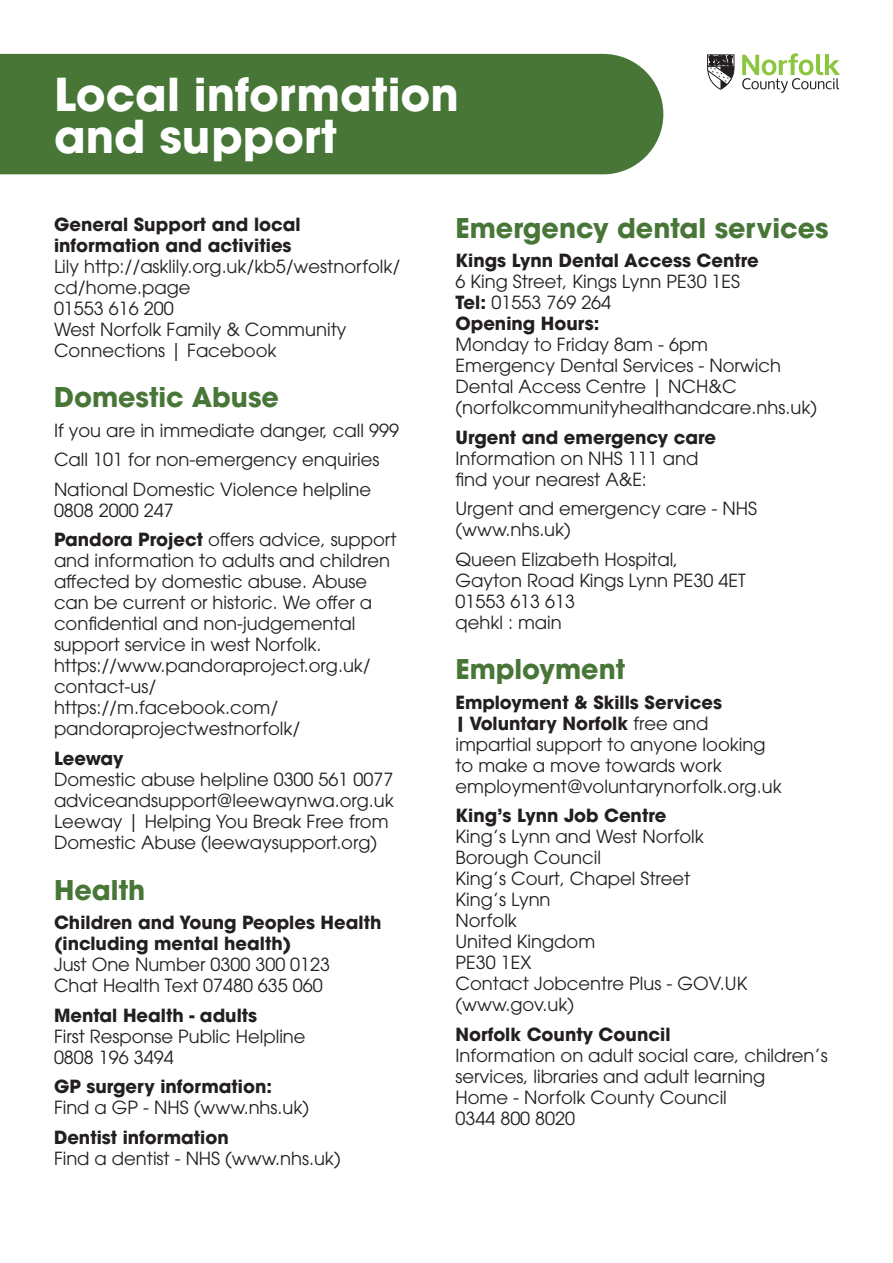
<style>
.page{position:relative;width:893px;height:1263px;background:#fff}
.page>*{position:absolute;margin:0;border:0;box-sizing:border-box;transform-origin:0 0}
.t1{font:700 45px/42px "ITC Avant Garde Pro";color:#fff}
.t2{font:700 27px "ITC Avant Garde Pro";color:#477637}
.t3{font:18px/21px "ITC Avant Garde Pro";color:#231f20}
.t4{font:700 18px/21px "ITC Avant Garde Pro";color:#231f20}
.s1{font-weight:700}
</style>
<div class="page">
<div style="left:0;top:54px;width:663px;height:120px;background:#477637"></div>
<svg style="left:742px;top:53px;width:98px;height:40px"></svg>
<svg style="left:707px;top:55px;width:27px;height:35px"></svg>
<p class="t1" style="left:54px;top:73px;width:406px">Local information and support</p>
<p class="t4" style="left:54px;top:214px;width:248px">General Support and local information and activities</p>
<p class="t3" style="left:54px;top:256px;width:348px">Lily http://asklily.org.uk/kb5/westnorfolk/ cd/home.page<br>01553 616 200</p>
<p class="t3" style="left:54px;top:319px;width:294px">West Norfolk Family &amp; Community<br>Connections | Facebook</p>
<p class="t2" style="left:54px;top:379px;width:226px">Domestic Abuse</p>
<p class="t3" style="left:54px;top:420px;width:346px">If you are in immediate danger, call 999</p>
<p class="t3" style="left:54px;top:449px;width:327px">Call 101 for non-emergency enquiries</p>
<p class="t3" style="left:54px;top:479px;width:319px">National Domestic Violence helpline<br>0808 2000 247</p>
<p class="t3" style="left:54px;top:529px;width:344px"><span class="s1">Pandora Project</span> offers advice, support and information to adults and children affected by domestic abuse. Abuse can be current or historic. We offer a confidential and non-judgemental support service in west Norfolk. https://www.pandoraproject.org.uk/ contact-us/<br>https://m.facebook.com/ pandoraprojectwestnorfolk/</p>
<p class="t4" style="left:54px;top:748px;width:71px">Leeway</p>
<p class="t3" style="left:54px;top:769px;width:341px">Domestic abuse helpline 0300 561 0077 adviceandsupport@leewaynwa.org.uk</p>
<p class="t3" style="left:54px;top:811px;width:336px">Leeway | Helping You Break Free from<br>Domestic Abuse (leewaysupport.org)</p>
<p class="t2" style="left:54px;top:871px;width:93px">Health</p>
<p class="t4" style="left:54px;top:912px;width:329px">Children and Young Peoples Health (including mental health)</p>
<p class="t3" style="left:54px;top:954px;width:278px">Just One Number 0300 300 0123</p>
<p class="t3" style="left:54px;top:975px;width:270px">Chat Health Text 07480 635 060</p>
<p class="t4" style="left:54px;top:1004px;width:205px">Mental Health - adults</p>
<p class="t3" style="left:54px;top:1025px;width:253px">First Response Public Helpline<br>0808 196 3494</p>
<p class="t4" style="left:54px;top:1076px;width:220px">GP surgery information:</p>
<p class="t3" style="left:54px;top:1097px;width:257px">Find a GP - NHS (www.nhs.uk)</p>
<p class="t4" style="left:54px;top:1126px;width:176px">Dentist information</p>
<p class="t3" style="left:54px;top:1147px;width:288px">Find a dentist - NHS (www.nhs.uk)</p>
<p class="t2" style="left:455px;top:210px;width:375px">Emergency dental services</p>
<p class="t4" style="left:455px;top:250px;width:305px">Kings Lynn Dental Access Centre</p>
<p class="t3" style="left:455px;top:271px;width:286px">6 King Street, Kings Lynn PE30 1ES</p>
<p class="t3" style="left:455px;top:292px;width:157px"><span class="s1">Tel:</span> 01553 769 264</p>
<p class="t3" style="left:455px;top:313px;width:254px"><span class="s1">Opening Hours:<br></span>Monday to Friday 8am - 6pm</p>
<p class="t3" style="left:455px;top:355px;width:363px">Emergency Dental Services - Norwich<br>Dental Access Centre | NCH&amp;C (norfolkcommunityhealthandcare.nhs.uk)</p>
<p class="t4" style="left:455px;top:426px;width:262px">Urgent and emergency care</p>
<p class="t3" style="left:455px;top:447px;width:244px">Information on NHS 111 and find your nearest A&amp;E:</p>
<p class="t3" style="left:455px;top:498px;width:303px">Urgent and emergency care - NHS (www.nhs.uk)</p>
<p class="t3" style="left:455px;top:548px;width:292px">Queen Elizabeth Hospital,<br>Gayton Road Kings Lynn PE30 4ET</p>
<p class="t3" style="left:455px;top:590px;width:121px">01553 613 613</p>
<p class="t3" style="left:455px;top:611px;width:108px">qehkl : main</p>
<p class="t2" style="left:455px;top:651px;width:171px">Employment</p>
<p class="t3" style="left:455px;top:691px;width:328px"><span class="s1">Employment &amp; Skills Services<br>| Voluntary Norfolk</span> free and impartial support to anyone looking to make a move towards work employment@voluntarynorfolk.org.uk</p>
<p class="t4" style="left:455px;top:805px;width:212px">King’s Lynn Job Centre</p>
<p class="t3" style="left:455px;top:826px;width:250px">King’s Lynn and West Norfolk<br>Borough Council</p>
<p class="t3" style="left:455px;top:868px;width:236px">King’s Court, Chapel Street</p>
<p class="t3" style="left:455px;top:889px;width:97px">King’s Lynn</p>
<p class="t3" style="left:455px;top:910px;width:63px">Norfolk</p>
<p class="t3" style="left:455px;top:931px;width:141px">United Kingdom</p>
<p class="t3" style="left:455px;top:952px;width:77px">PE30 1EX</p>
<p class="t3" style="left:455px;top:973px;width:293px">Contact Jobcentre Plus - GOV.UK (www.gov.uk)</p>
<p class="t4" style="left:455px;top:1023px;width:217px">Norfolk County Council</p>
<p class="t3" style="left:455px;top:1044px;width:374px">Information on adult social care, children’s services, libraries and adult learning</p>
<p class="t3" style="left:455px;top:1086px;width:273px">Home - Norfolk County Council</p>
<p class="t3" style="left:455px;top:1107px;width:121px">0344 800 8020</p>
</div>
